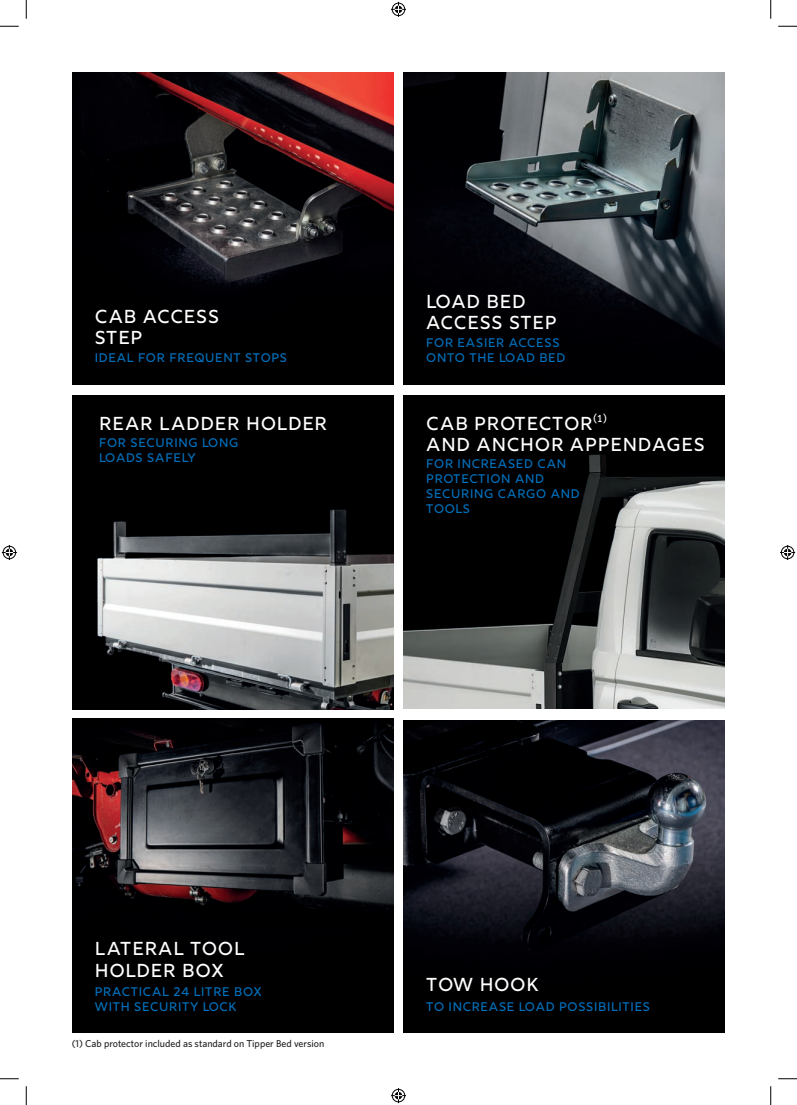
<style>
.page{position:relative;width:797px;height:1105px;background:#fff}
.page>*{position:absolute;margin:0;border:0;box-sizing:border-box;transform-origin:0 0}
.t1{font:18.75px/21.2px "Rig Medium Face";color:#fff}
.t2{font:12.5px/15px "Rig Medium Face";color:#006fba}
.t3{font:500 10px "Whitney";color:#231f20}
</style>
<div class="page">
<img style="left:404px;top:396px;width:320px;height:312px">
<img style="left:404px;top:72px;width:320px;height:313px">
<img style="left:72px;top:72px;width:321px;height:313px">
<img style="left:72px;top:719px;width:321px;height:314px">
<img style="left:404px;top:720px;width:320px;height:313px">
<img style="left:72px;top:396px;width:321px;height:313px">
<svg style="left:0;top:25px;width:19px;height:2px"></svg>
<svg style="left:778px;top:25px;width:19px;height:2px"></svg>
<svg style="left:0;top:1078px;width:19px;height:1px"></svg>
<svg style="left:778px;top:1078px;width:19px;height:1px"></svg>
<svg style="left:25px;top:0;width:2px;height:19px"></svg>
<svg style="left:25px;top:1086px;width:2px;height:19px"></svg>
<svg style="left:770px;top:0;width:1px;height:19px"></svg>
<svg style="left:770px;top:1086px;width:1px;height:19px"></svg>
<svg style="left:391px;top:2px;width:15px;height:15px"></svg>
<svg style="left:391px;top:1088px;width:15px;height:15px"></svg>
<svg style="left:2px;top:545px;width:15px;height:15px"></svg>
<svg style="left:780px;top:545px;width:15px;height:15px"></svg>
<h1 class="t1" style="left:426px;top:293px;width:102px">LOAD BED</h1>
<h1 class="t1" style="left:94px;top:308px;width:127px">CAB ACCESS</h1>
<h1 class="t1" style="left:426px;top:314px;width:133px">ACCESS STEP</h1>
<h1 class="t1" style="left:94px;top:329px;width:50px">STEP</h1>
<p class="t2" style="left:94px;top:351px;width:194px">IDEAL FOR FREQUENT STOPS</p>
<p class="t2" style="left:426px;top:336px;width:141px">FOR EASIER ACCESS<br>ONTO THE LOAD BED</p>
<h1 class="t1" style="left:99px;top:414px;width:230px">REAR LADDER HOLDER</h1>
<p class="t2" style="left:99px;top:437px;width:141px">FOR SECURING LONG<br>LOADS SAFELY</p>
<h1 class="t1" style="left:426px;top:414px;width:281px">CAB PROTECTOR<sup>(1)<br></sup>AND ANCHOR APPENDAGES</h1>
<p class="t2" style="left:426px;top:458px;width:156px">FOR INCREASED CAN<br>PROTECTION AND<br>SECURING CARGO AND<br>TOOLS</p>
<h1 class="t1" style="left:94px;top:940px;width:152px">LATERAL TOOL<br>HOLDER BOX</h1>
<p class="t2" style="left:94px;top:986px;width:169px">PRACTICAL 24 LITRE BOX<br>WITH SECURITY LOCK</p>
<p class="t3" style="left:72px;top:1037px;width:254px">(1) Cab protector included as standard on Tipper Bed version</p>
<h1 class="t1" style="left:426px;top:976px;width:115px">TOW HOOK</h1>
<p class="t2" style="left:426px;top:1001px;width:226px">TO INCREASE LOAD POSSIBILITIES</p>
</div>
